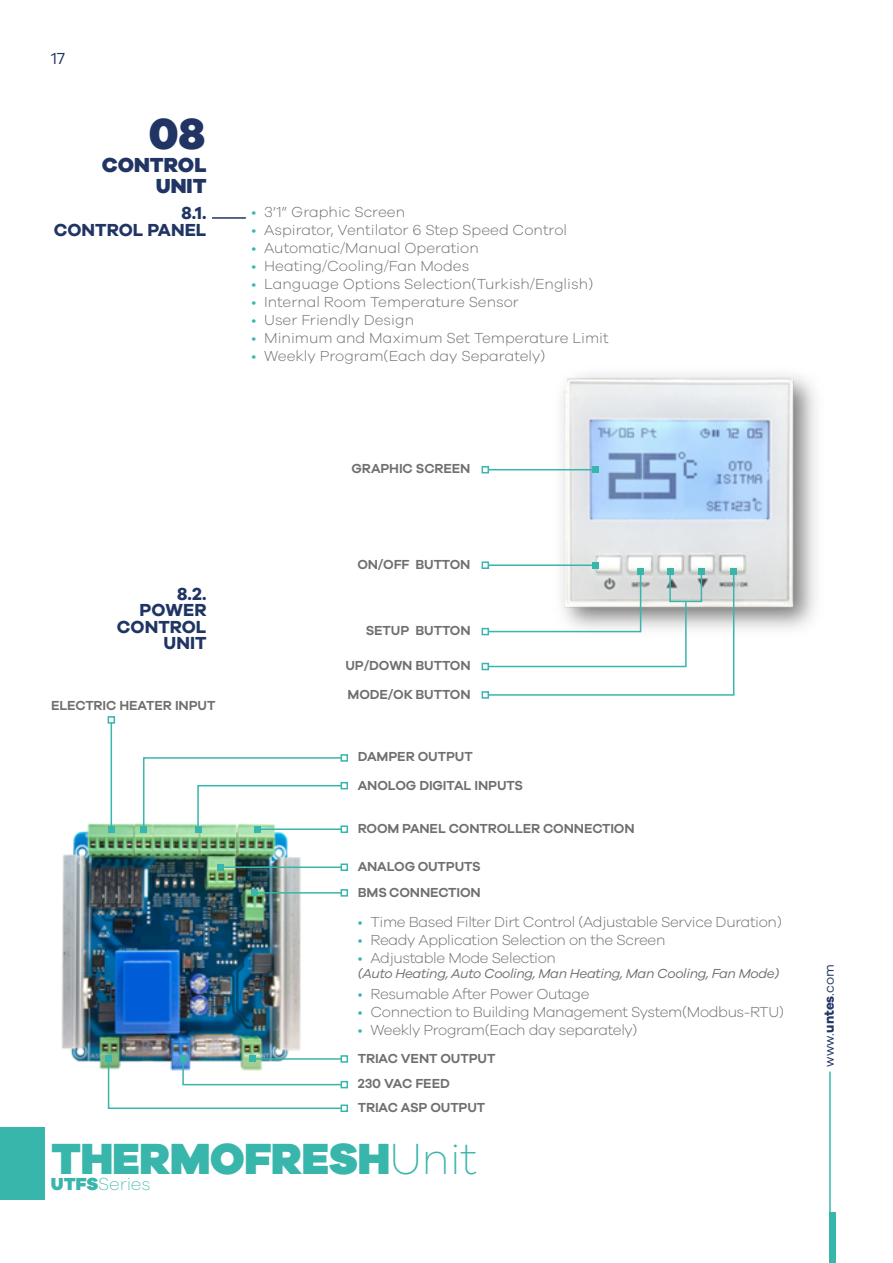
<style>
.page{position:relative;width:893px;height:1263px;background:#fff}
.page>*{position:absolute;margin:0;border:0;box-sizing:border-box;transform-origin:0 0}
.t1{font:900 45px "Galano Grotesque";letter-spacing:-.01em;color:#38b6ab}
.t2{font:800 45px "Galano Grotesque";color:#213564}
.t3{font:800 21px/21px "Galano Grotesque";color:#213564;text-align:right}
.t4{font:700 18px/16.5px "Galano Grotesque";color:#213564;text-align:right}
.t5{font:200 18px "Galano Grotesque Alt";letter-spacing:-.01em;color:#38b6ab}
.t6{font:16.5px "Galano Grotesque Alt";color:#213564}
.t7{font:300 15px "Galano Grotesque";letter-spacing:-.015em;color:#706f6f}
.t8{font:600 13.5px/25.7px "Galano Grotesque";letter-spacing:-.01em;color:#706f6f}
.t9{font:italic 13.5px "Galano Grotesque";letter-spacing:-.025em;color:#706f6f}
.t10{font:13.5px "Galano Grotesque Alt";color:#213564}
.s1{font-weight:400;font-size:12px;color:#38b6ab}
.s2{font-weight:200}
.s3{font-weight:900}
.s4{font-weight:700}
</style>
<div class="page">
<div style="left:829px;top:1212px;width:6px;height:51px;background:#38b6ab"></div>
<div style="left:0;top:1127px;width:45px;height:72px;background:#38b6ab"></div>
<hr style="left:829px;top:1071px;width:2px;height:143px;background:#38b6ab">
<hr style="left:212px;top:217px;width:34px;height:2px;background:#213564">
<img style="left:61px;top:815px;width:240px;height:255px">
<img style="left:546px;top:374px;width:270px;height:255px">
<hr style="left:488px;top:469px;width:107px;height:1px;background:#38b6ab">
<svg style="left:592px;top:467px;width:6px;height:6px"></svg>
<div style="left:482px;top:466px;width:7px;height:7px;border:2px solid #38b6ab"></div>
<hr style="left:111px;top:723px;width:1px;height:107px;background:#38b6ab">
<svg style="left:108px;top:827px;width:6px;height:6px"></svg>
<div style="left:108px;top:716px;width:7px;height:8px;border:2px solid #38b6ab"></div>
<div style="left:482px;top:561px;width:7px;height:8px;border:2px solid #38b6ab"></div>
<div style="left:341px;top:825px;width:7px;height:8px;border:2px solid #38b6ab"></div>
<hr style="left:221px;top:866px;width:120px;height:2px;background:#38b6ab">
<div style="left:341px;top:863px;width:7px;height:8px;border:2px solid #38b6ab"></div>
<svg style="left:218px;top:864px;width:6px;height:6px"></svg>
<hr style="left:255px;top:892px;width:86px;height:2px;background:#38b6ab">
<div style="left:341px;top:889px;width:7px;height:8px;border:2px solid #38b6ab"></div>
<svg style="left:252px;top:890px;width:6px;height:6px"></svg>
<div style="left:341px;top:1055px;width:7px;height:8px;border:2px solid #38b6ab"></div>
<div style="left:482px;top:628px;width:7px;height:7px;border:2px solid #38b6ab"></div>
<div style="left:482px;top:663px;width:7px;height:7px;border:2px solid #38b6ab"></div>
<div style="left:341px;top:754px;width:7px;height:8px;border:2px solid #38b6ab"></div>
<div style="left:341px;top:1104px;width:7px;height:8px;border:2px solid #38b6ab"></div>
<svg style="left:106px;top:1055px;width:237px;height:55px"></svg>
<div style="left:341px;top:1081px;width:7px;height:7px;border:2px solid #38b6ab"></div>
<svg style="left:141px;top:756px;width:202px;height:77px"></svg>
<div style="left:341px;top:782px;width:7px;height:7px;border:2px solid #38b6ab"></div>
<div style="left:482px;top:691px;width:7px;height:8px;border:2px solid #38b6ab"></div>
<svg style="left:487px;top:562px;width:250px;height:134px"></svg>
<p class="t6" style="left:51px;top:48px;width:16px">17</p>
<h1 class="t2" style="left:149px;top:106px;width:58px">08</h1>
<h2 class="t3" style="left:102px;top:154px;width:106px">CONTROL<br>UNIT</h2>
<p class="t4" style="left:54px;top:204px;width:154px">8.1.<br>CONTROL PANEL</p>
<p class="t7" style="left:251px;top:203px;width:155px"><span class="s1">•</span> 3’1” Graphic Screen</p>
<p class="t7" style="left:251px;top:221px;width:317px"><span class="s1">•</span> Aspirator, Ventilator 6 Step Speed Control</p>
<p class="t7" style="left:251px;top:239px;width:229px"><span class="s1">•</span> Automatic/Manual Operation</p>
<p class="t7" style="left:251px;top:257px;width:219px"><span class="s1">•</span> Heating/Cooling/Fan Modes</p>
<p class="t7" style="left:251px;top:275px;width:343px"><span class="s1">•</span> Language Options Selection(Turkish/English)</p>
<p class="t7" style="left:251px;top:293px;width:269px"><span class="s1">•</span> Internal Room Temperature Sensor</p>
<p class="t7" style="left:251px;top:311px;width:164px"><span class="s1">•</span> User Friendly Design</p>
<p class="t7" style="left:251px;top:329px;width:359px"><span class="s1">•</span> Minimum and Maximum Set Temperature Limit</p>
<p class="t7" style="left:251px;top:347px;width:295px"><span class="s1">•</span> Weekly Program(Each day Separately)</p>
<p class="t4" style="left:117px;top:585px;width:91px">8.2.<br>POWER<br>CONTROL<br>UNIT</p>
<p class="t8" style="left:51px;top:692px;width:166px">ELECTRIC HEATER INPUT</p>
<p class="t8" style="left:352px;top:456px;width:121px">GRAPHIC SCREEN</p>
<p class="t8" style="left:357px;top:551px;width:115px">ON/OFF BUTTON</p>
<p class="t8" style="left:366px;top:617px;width:106px">SETUP BUTTON</p>
<p class="t8" style="left:345px;top:651px;width:127px;line-height:28.3px">UP/DOWN BUTTON<br>MODE/OK BUTTON</p>
<p class="t8" style="left:358px;top:742px;width:167px;line-height:28.2px">DAMPER OUTPUT<br>ANOLOG DIGITAL INPUTS</p>
<p class="t8" style="left:358px;top:815px;width:278px">ROOM PANEL CONTROLLER CONNECTION</p>
<p class="t8" style="left:358px;top:853px;width:124px">ANALOG OUTPUTS<br>BMS CONNECTION</p>
<p class="t7" style="left:358px;top:912px;width:426px"><span class="s1">•</span> Time Based Filter Dirt Control (Adjustable Service Duration)</p>
<p class="t7" style="left:358px;top:930px;width:309px"><span class="s1">•</span> Ready Application Selection on the Screen</p>
<p class="t7" style="left:358px;top:948px;width:200px"><span class="s1">•</span> Adjustable Mode Selection</p>
<p class="t9" style="left:358px;top:965px;width:423px">(Auto Heating, Auto Cooling, Man Heating, Man Cooling, Fan Mode)</p>
<p class="t7" style="left:358px;top:984px;width:233px"><span class="s1">•</span> Resumable After Power Outage</p>
<p class="t7" style="left:358px;top:1002px;width:428px"><span class="s1">•</span> Connection to Building Management System(Modbus-RTU)</p>
<p class="t7" style="left:358px;top:1020px;width:281px"><span class="s1">•</span> Weekly Program(Each day separately)</p>
<p class="t8" style="left:358px;top:1045px;width:139px">TRIAC VENT OUTPUT<br>230 VAC FEED</p>
<p class="t8" style="left:358px;top:1094px;width:129px">TRIAC ASP OUTPUT</p>
<h1 class="t1" style="left:51px;top:1130px;width:428px">THERMOFRESH<span class="s2">Unit</span></h1>
<p class="t5" style="left:51px;top:1172px;width:101px"><span class="s3">UTFS</span>Series</p>
<p class="t10" style="left:821px;top:1067px;width:104px;rotate:-90deg">www.<span class="s4">untes</span>.com</p>
</div>
